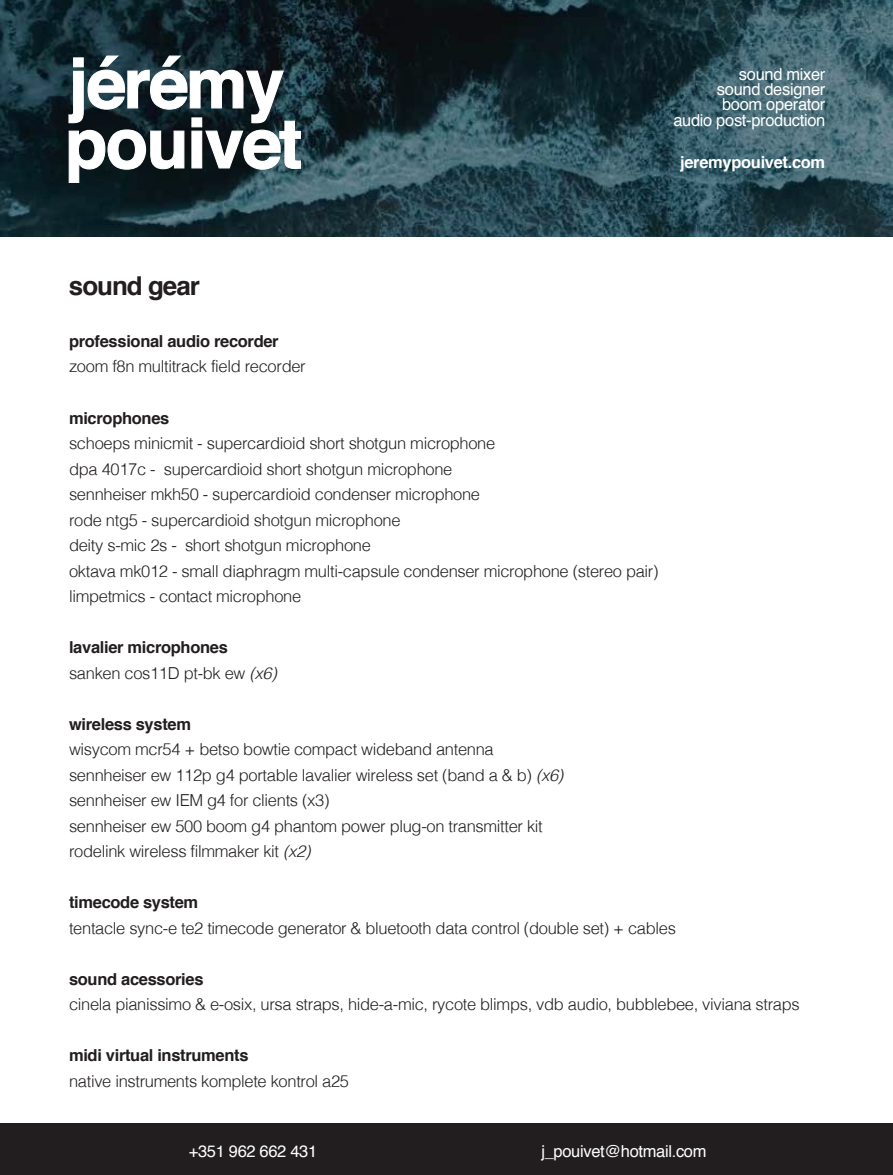
<style>
.page{position:relative;width:893px;height:1175px;background:#fff}
.page>*{position:absolute;margin:0;border:0;box-sizing:border-box;transform-origin:0 0}
.t1{font:700 25.95px "Helvetica";letter-spacing:-.04em;color:#221e1f}
.t2{font:300 16.5px/25.5px "Helvetica";letter-spacing:-.02em;color:#221e1f}
.t3{font:700 16.5px/25.5px "Helvetica";letter-spacing:-.02em;color:#221e1f}
.t4{font:16.5px/15px "Helvetica";letter-spacing:-.02em;color:#fff;text-align:right}
.t5{font:700 16.5px "Helvetica";letter-spacing:-.02em;color:#fff}
.s1{font-weight:300}
.s2{font-weight:300;font-style:italic}
.s3{font-style:italic}
</style>
<div class="page">
<svg style="left:0;top:0;width:893px;height:236px;background:#233d45"></svg>
<div style="left:0;top:1123px;width:893px;height:51px;background:#221e1f"></div>
<svg style="left:68px;top:56px;width:233px;height:127px"></svg>
<h1 class="t1" style="left:69px;top:265px;width:132px">sound gear</h1>
<p class="t4" style="left:673px;top:68px;width:154px">sound mixer<br>sound designer boom operator<br>audio post-production</p>
<p class="t5" style="left:680px;top:149px;width:147px">jeremypouivet.com</p>
<p class="t3" style="left:69px;top:328px;width:211px">professional audio recorder</p>
<p class="t2" style="left:69px;top:353px;width:238px">zoom f8n multitrack field recorder</p>
<p class="t3" style="left:69px;top:405px;width:102px">microphones</p>
<p class="t2" style="left:69px;top:429px;width:591px">schoeps minicmit - supercardioid short shotgun microphone<br>dpa 4017c - supercardioid short shotgun microphone<br>sennheiser mkh50 - supercardioid condenser microphone<br>rode ntg5 - supercardioid shotgun microphone<br>deity s-mic 2s - short shotgun microphone<br>oktava mk012 - small diaphragm multi-capsule condenser microphone (stereo pair) limpetmics - contact microphone</p>
<p class="t3" style="left:69px;top:634px;width:209px">lavalier microphones <span class="s1">sanken cos11D pt-bk ew</span> <span class="s2">(x6)</span></p>
<p class="t3" style="left:69px;top:711px;width:123px">wireless system</p>
<p class="t2" style="left:69px;top:735px;width:496px">wisycom mcr54 + betso bowtie compact wideband antenna sennheiser ew 112p g4 portable lavalier wireless set (band a &amp; b) <span class="s3">(x6) </span>sennheiser ew IEM g4 for clients (x3)<br>sennheiser ew 500 boom g4 phantom power plug-on transmitter kit rodelink wireless filmmaker kit <span class="s3">(x2)</span></p>
<p class="t3" style="left:69px;top:889px;width:131px">timecode system</p>
<p class="t2" style="left:69px;top:913px;width:608px">tentacle sync-e te2 timecode generator &amp; bluetooth data control (double set) + cables</p>
<p class="t3" style="left:69px;top:966px;width:136px">sound acessories</p>
<p class="t2" style="left:69px;top:990px;width:732px">cinela pianissimo &amp; e-osix, ursa straps, hide-a-mic, rycote blimps, vdb audio, bubblebee, viviana straps</p>
<p class="t3" style="left:69px;top:1042px;width:181px">midi virtual instruments</p>
<p class="t2" style="left:69px;top:1066px;width:281px">native instruments komplete kontrol a25</p>
<p class="t4" style="left:189px;top:1144px;width:130px">+351 962 662 431</p>
<p class="t4" style="left:541px;top:1144px;width:167px">j_pouivet@hotmail.com</p>
</div>
